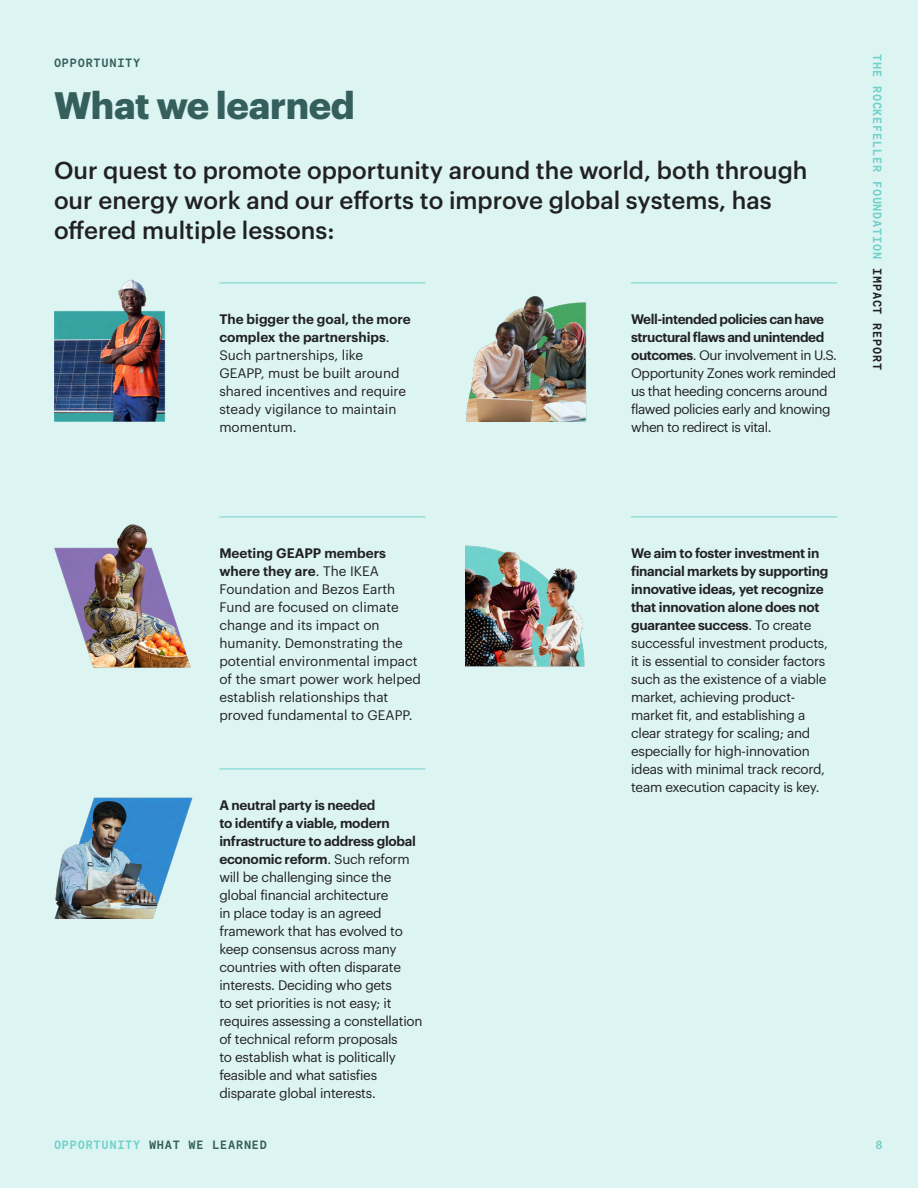
<style>
.page{position:relative;width:918px;height:1188px;background:#dcf4f2}
.page>*{position:absolute;margin:0;border:0;box-sizing:border-box;transform-origin:0 0}
.t1{font:700 37.5px "Graphik";letter-spacing:-.01em;color:#345f5d}
.t2{font:500 24px/30px "Graphik";color:#212121}
.t3{font:13.5px/18px "Graphik";letter-spacing:-.02em;color:#212121}
.t4{font:13.5px/18px "Graphik";color:#212121}
.t5{font:12px "Moderat Mono Bold";letter-spacing:.06em;color:#71d1cb}
.t6{font:12px "Moderat Mono Bold";letter-spacing:.06em;color:#345f5d}
.s1{font-weight:600}
.s2{color:#212121}
.s3{color:#71d1cb}
</style>
<div class="page">
<img style="left:466px;top:545px;width:119px;height:121px">
<img style="left:54px;top:279px;width:112px;height:143px">
<img style="left:54px;top:524px;width:137px;height:144px">
<img style="left:466px;top:296px;width:121px;height:126px">
<img style="left:54px;top:797px;width:139px;height:122px">
<hr style="left:219px;top:283px;width:206px;height:1px;background:#71d1cb">
<hr style="left:219px;top:517px;width:206px;height:1px;background:#71d1cb">
<hr style="left:219px;top:769px;width:206px;height:1px;background:#71d1cb">
<hr style="left:631px;top:283px;width:206px;height:1px;background:#71d1cb">
<hr style="left:631px;top:517px;width:206px;height:1px;background:#71d1cb">
<p class="t6" style="left:54px;top:56px;width:88px">OPPORTUNITY</p>
<h1 class="t1" style="left:54px;top:77px;width:302px">What we learned</h1>
<h2 class="t2" style="left:54px;top:154px;width:755px">Our quest to promote opportunity around the world, both through our energy work and our efforts to improve global systems, has offered multiple lessons:</h2>
<p class="t4" style="left:219px;top:309px;width:193px"><span class="s1">The bigger the goal, the more complex the partnerships</span>.<br>Such partnerships, like<br>GEAPP, must be built around shared incentives and require steady vigilance to maintain momentum.</p>
<p class="t3" style="left:631px;top:309px;width:207px"><span class="s1">Well-intended policies can have structural flaws and unintended outcomes</span>. Our involvement in U.S.<br>Opportunity Zones work reminded us that heeding concerns around flawed policies early and knowing when to redirect is vital.</p>
<p class="t5" style="left:884px;top:54px;width:318px;rotate:90deg">THE ROCKEFELLER FOUNDATION <span class="s2">IMPACT REPORT</span></p>
<p class="t4" style="left:219px;top:543px;width:203px"><span class="s1">Meeting GEAPP members where they are</span>. The IKEA<br>Foundation and Bezos Earth<br>Fund are focused on climate change and its impact on humanity. Demonstrating the potential environmental impact of the smart power work helped establish relationships that proved fundamental to GEAPP.</p>
<p class="t3" style="left:219px;top:795px;width:205px"><span class="s1">A neutral party is needed<br>to identify a viable, modern infrastructure to address global economic reform</span>. Such reform will be challenging since the global financial architecture<br>in place today is an agreed framework that has evolved to keep consensus across many countries with often disparate interests. Deciding who gets<br>to set priorities is not easy; it requires assessing a constellation of technical reform proposals<br>to establish what is politically feasible and what satisfies disparate global interests.</p>
<p class="t6" style="left:54px;top:1138px;width:215px"><span class="s3">OPPORTUNITY</span> WHAT WE LEARNED</p>
<p class="t3" style="left:631px;top:543px;width:199px"><span class="s1">We aim to foster investment in financial markets by supporting innovative ideas, yet recognize that innovation alone does not guarantee success</span>. To create successful investment products, it is essential to consider factors such as the existence of a viable market, achieving product&shy;market fit, and establishing a clear strategy for scaling; and especially for high-innovation ideas with minimal track record, team execution capacity is key.</p>
<p class="t5" style="left:876px;top:1138px;width:9px">8</p>
</div>
